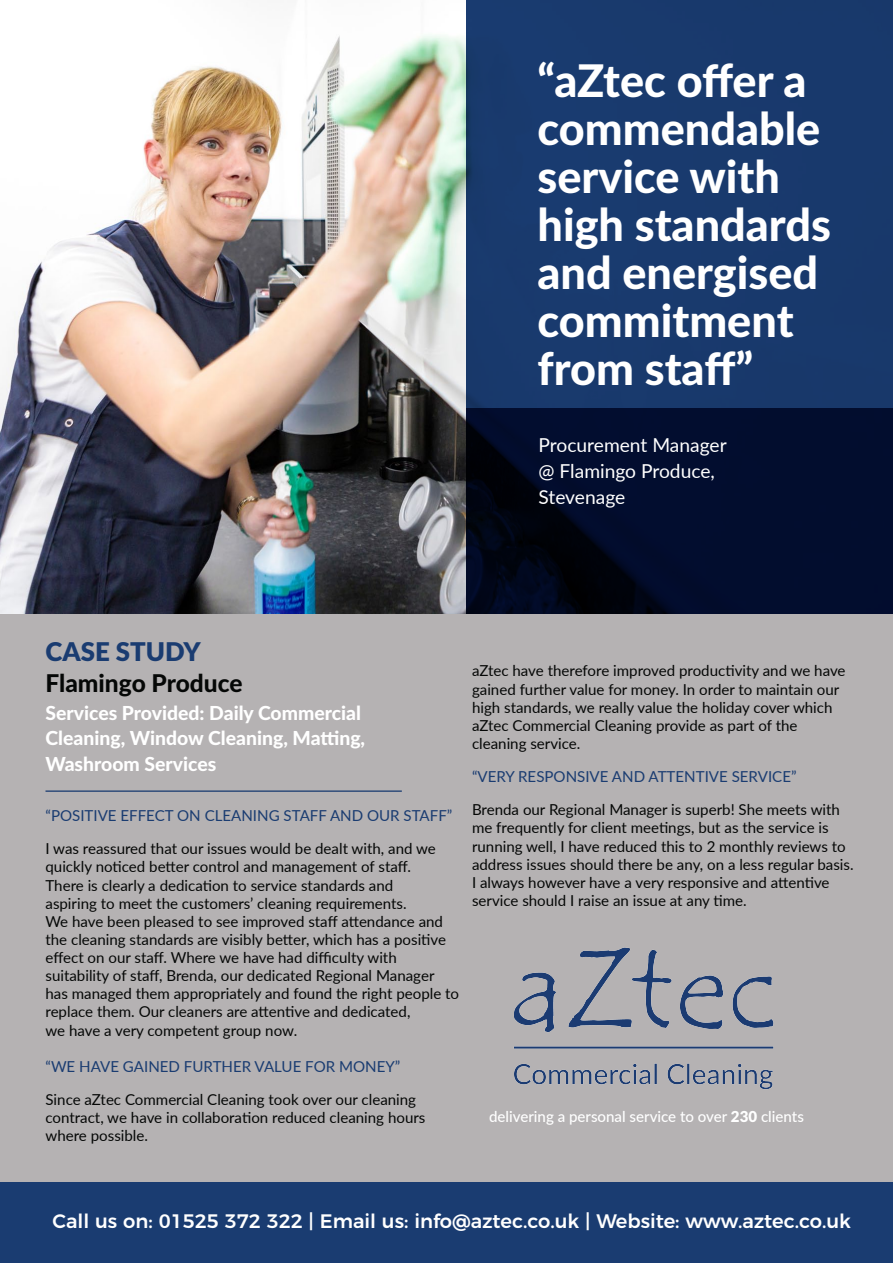
<style>
.page{position:relative;width:893px;height:1263px;background:#fff}
.page>*{position:absolute;margin:0;border:0;box-sizing:border-box;transform-origin:0 0}
.t1{font:800 45px/48px "Lato";color:#fff}
.t2{font:900 25.8px "Lato";color:#1a3c71}
.t3{font:800 24.45px "Lato";color:#050706}
.t4{font:500 19.5px "Montserrat";color:#fff}
.t5{font:800 19.35px/25.8px "Lato";color:#fff}
.t6{font:19.2px/26.1px "Lato";letter-spacing:-.005em;color:#fff}
.t7{font:15.15px/18.1px "Lato";color:#050706}
.t8{font:15.15px "Lato";color:#1a3c71}
.t9{font:500 15.15px "Lato";color:#fff}
.s1{font-weight:900}
</style>
<div class="page">
<img style="left:0;top:35px;width:466px;height:579px">
<div style="left:466px;top:0;width:427px;height:614px;background:#1a3c71"></div>
<div style="left:0;top:1181px;width:893px;height:82px;background:#1a3c71"></div>
<div style="left:0;top:614px;width:893px;height:568px;background:#b5b2b3"></div>
<hr style="left:45px;top:790px;width:357px;height:2px;background:#1a3c71">
<img style="left:514px;top:947px;width:260px;height:142px">
<svg style="left:467px;top:408px;width:426px;height:206px;background:#010a27"></svg>
<h1 class="t1" style="left:537px;top:54px;width:295px">“aZtec offer a commendable service with high standards and energised commitment from staff”</h1>
<p class="t6" style="left:539px;top:431px;width:190px">Procurement Manager @ Flamingo Produce,<br>Stevenage</p>
<h2 class="t2" style="left:45px;top:632px;width:157px">CASE STUDY</h2>
<h3 class="t3" style="left:45px;top:665px;width:199px">Flamingo Produce</h3>
<p class="t5" style="left:45px;top:699px;width:321px">Services Provided: Daily Commercial<br>Cleaning, Window Cleaning, Matting,<br>Washroom Services</p>
<p class="t8" style="left:45px;top:805px;width:408px">“Positive effect on cleaning staff and our staff”</p>
<p class="t7" style="left:45px;top:839px;width:415px">I was reassured that our issues would be dealt with, and we quickly noticed better control and management of staff.<br>There is clearly a dedication to service standards and<br>aspiring to meet the customers’ cleaning requirements.<br>We have been pleased to see improved staff attendance and the cleaning standards are visibly better, which has a positive effect on our staff. Where we have had difficulty with suitability of staff, Brenda, our dedicated Regional Manager has managed them appropriately and found the right people to replace them. Our cleaners are attentive and dedicated,<br>we have a very competent group now.</p>
<p class="t8" style="left:45px;top:1055px;width:356px">“We have gained further value for mo ney”</p>
<p class="t7" style="left:45px;top:1090px;width:381px">Since aZtec Commercial Cleaning took over our cleaning contract, we have in collaboration reduced cleaning hours where possible.</p>
<p class="t7" style="left:472px;top:661px;width:375px">aZtec have therefore improved productivity and we have gained further value for money. I n order to maintain our high standards, we really value the holiday cover which aZtec Commercial Cleaning provide as part of the cleaning service.</p>
<p class="t8" style="left:472px;top:766px;width:326px">“Very respo nsive and attentive service”</p>
<p class="t7" style="left:472px;top:800px;width:383px">Brenda our Regional Manager is superb! She meets with me frequently for client meetings, but as the service is running well, I have reduced this to 2 monthly reviews to address issues should there be any, on a less regular basis.<br>I always however have a very responsive and attentive service should I raise an issue at any time.</p>
<p class="t9" style="left:489px;top:1106px;width:316px">delivering a personal service to over <span class="s1">230</span> clients</p>
<p class="t4" style="left:52px;top:1205px;width:800px">Call us on: 01525 372 322 | Email us: info@aztec.co.uk | Website: www.aztec.co.uk</p>
</div>
